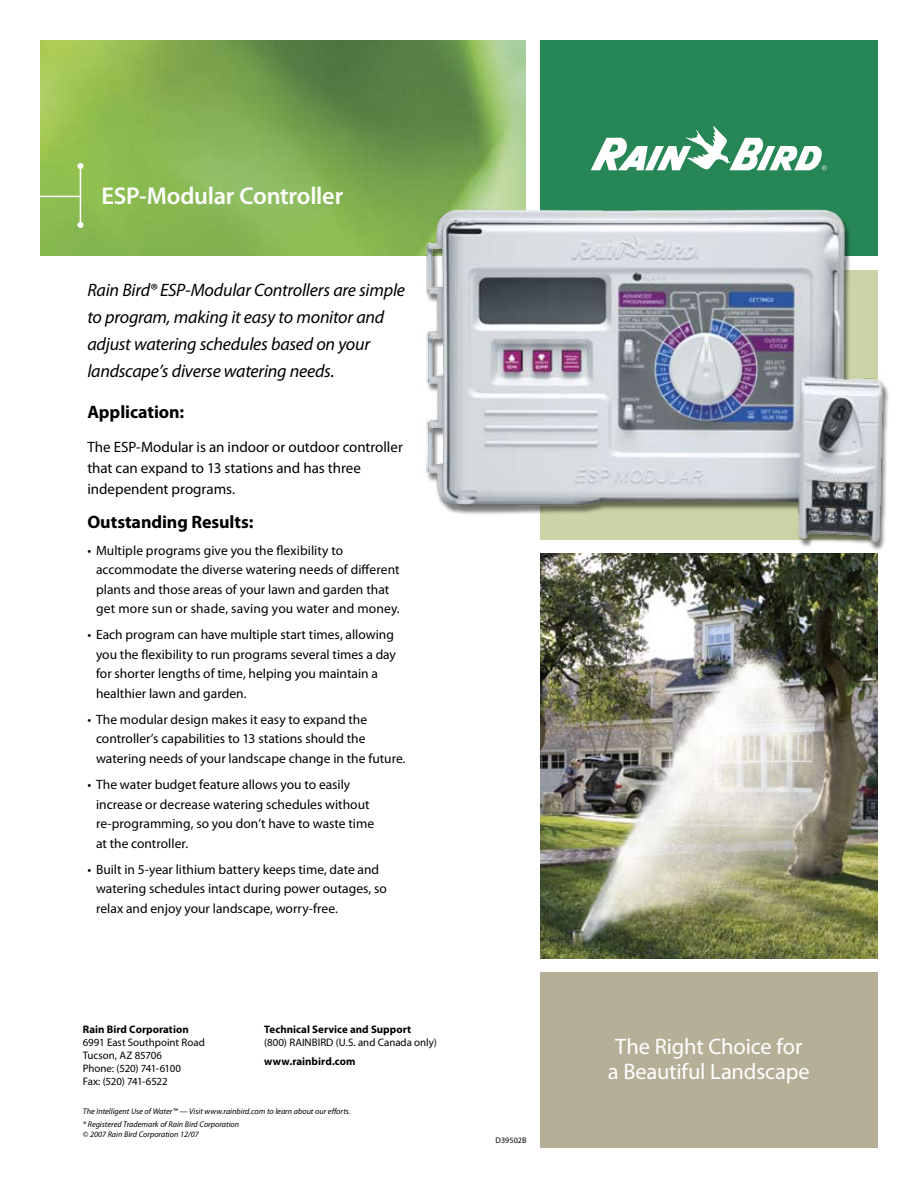
<style>
.page{position:relative;width:918px;height:1188px;background:#fff}
.page>*{position:absolute;margin:0;border:0;box-sizing:border-box;transform-origin:0 0}
.t1{font:600 24.3px "Myriad Pro";letter-spacing:-.01em;color:#fff}
.t2{font:22.5px/24.8px "Myriad Pro";letter-spacing:-.01em;color:#fff;text-align:center}
.t3{font:italic 18px/27px "Myriad Pro";letter-spacing:-.015em;color:#000}
.t4{font:700 18px "Myriad Pro";letter-spacing:-.005em;color:#000}
.t5{font:15px/21px "Myriad Pro";color:#000}
.t6{font:13.5px/19.5px "Myriad Pro";color:#000}
.t7{font:10.95px/13px "Myriad Pro";color:#000}
.t8{font:700 10.95px "Myriad Pro";letter-spacing:.005em;color:#000}
.t9{font:italic 8.1px/10.9px "Myriad Pro";color:#000}
.t10{font:8.1px "Myriad Pro";color:#000}
</style>
<div class="page">
<img style="left:41px;top:40px;width:485px;height:216px">
<div style="left:540px;top:40px;width:338px;height:216px;background:#278655"></div>
<svg style="left:591px;top:126px;width:236px;height:44px"></svg>
<img style="left:540px;top:588px;width:338px;height:370px">
<div style="left:426px;top:212px;width:492px;height:376px;background:#000;opacity:.5"></div>
<img style="left:406px;top:195px;width:493px;height:362px">
<div style="left:540px;top:972px;width:338px;height:176px;background:#b5af97"></div>
<hr style="left:80px;top:166px;width:1px;height:59px;background:#fff">
<svg style="left:77px;top:163px;width:6px;height:6px"></svg>
<svg style="left:77px;top:222px;width:6px;height:6px"></svg>
<hr style="left:6px;top:196px;width:75px;height:1px;background:#fff">
<h1 class="t1" style="left:102px;top:182px;width:243px">ESP-Modular Controller</h1>
<h3 class="t3" style="left:87px;top:277px;width:319px">Rain Bird® ESP-Modular Controllers are simple to program, making it easy to monitor and adjust watering schedules based on your landscape’s diverse watering needs.</h3>
<h3 class="t4" style="left:87px;top:402px;width:98px">Application:</h3>
<p class="t5" style="left:87px;top:437px;width:317px">The ESP-Modular is an indoor or outdoor controller that can expand to 13 stations and has three independent programs.</p>
<h3 class="t4" style="left:87px;top:512px;width:168px">Outstanding Results:</h3>
<p class="t6" style="left:96px;top:541px;width:305px;text-indent:-9px">• Multiple programs give you the flexibility to accommodate the diverse watering needs of different plants and those areas of your lawn and garden that get more sun or shade, saving you water and money.</p>
<p class="t6" style="left:96px;top:625px;width:301px;text-indent:-9px">• Each program can have multiple start times, allowing you the flexibility to run programs several times a day for shorter lengths of time, helping you maintain a healthier lawn and garden.</p>
<p class="t6" style="left:96px;top:710px;width:311px;text-indent:-9px">• The modular design makes it easy to expand the controller’s capabilities to 13 stations should the watering needs of your landscape change in the future.</p>
<p class="t6" style="left:96px;top:775px;width:280px;text-indent:-9px">• The water budget feature allows you to easily increase or decrease watering schedules without re‑programming, so you don’t have to waste time at the controller.</p>
<p class="t6" style="left:96px;top:860px;width:292px;text-indent:-9px">• Built in 5-year lithium battery keeps time, date and watering schedules intact during power outages, so relax and enjoy your landscape, worry-free.</p>
<p class="t8" style="left:83px;top:1023px;width:107px">Rain Bird Corporation</p>
<p class="t7" style="left:83px;top:1036px;width:123px">6991 East Southpoint Road<br>Tucson, AZ 85706<br>Phone: (520) 741-6100<br>Fax: (520) 741-6522</p>
<p class="t8" style="left:264px;top:1023px;width:148px">Technical Service and Support</p>
<p class="t7" style="left:264px;top:1036px;width:174px">(800) RAINBIRD (U.S. and Canada only)</p>
<p class="t8" style="left:264px;top:1055px;width:93px">www.rainbird.com</p>
<p class="t9" style="left:83px;top:1106px;width:269px">The Intelligent Use of Water™ — Visit www.rainbird.com to learn about our efforts.</p>
<p class="t9" style="left:83px;top:1119px;width:158px">® Registered Trademark of Rain Bird Corporation © 2007 Rain Bird Corporation 12/07</p>
<p class="t10" style="left:496px;top:1136px;width:32px">D39502B</p>
<h2 class="t2" style="left:608px;top:1035px;width:204px">The Right Choice for a Beautiful Landscape</h2>
</div>
